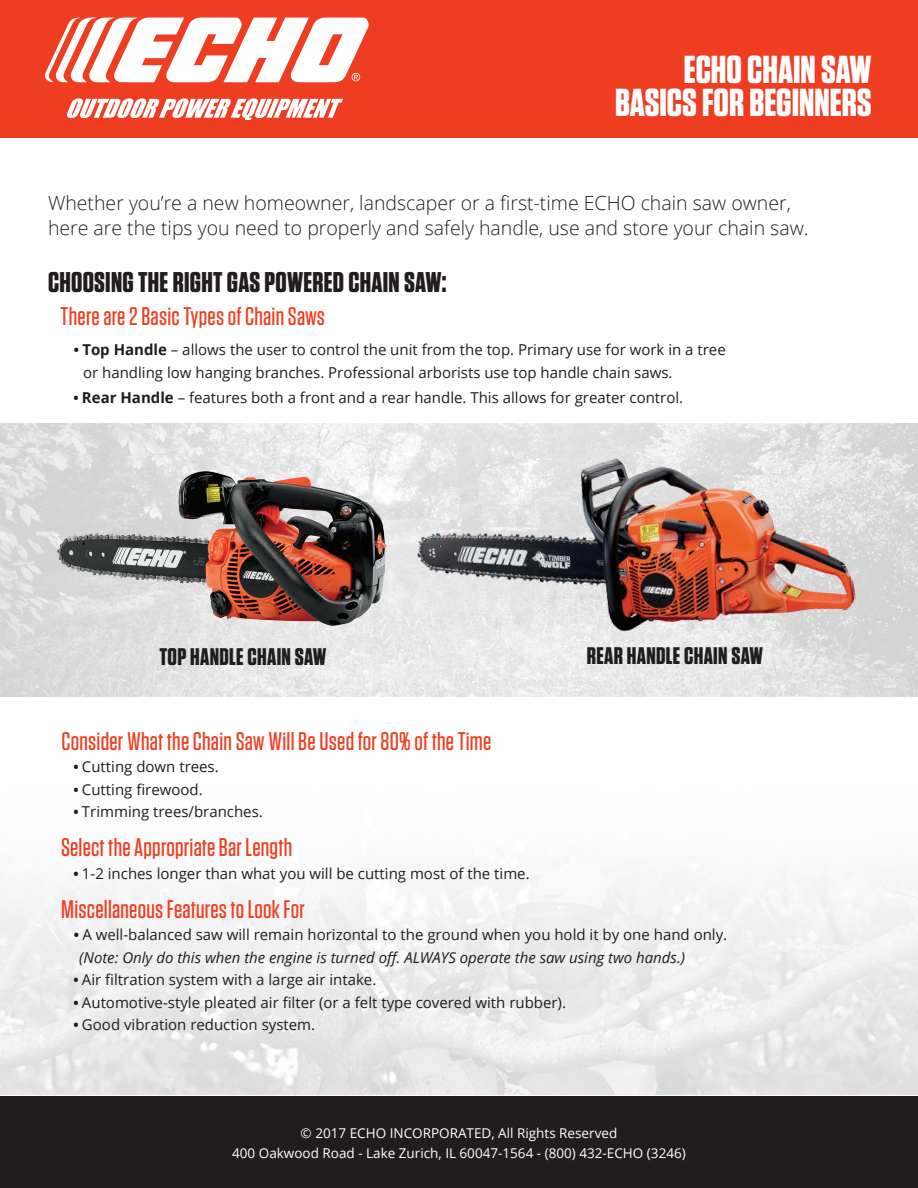
<style>
.page{position:relative;width:918px;height:1188px;background:#fff}
.page>*{position:absolute;margin:0;border:0;box-sizing:border-box;transform-origin:0 0}
.t1{font:700 39px/32.7px "Tungsten";color:#fff;text-align:right}
.t2{font:700 28.5px "Tungsten";letter-spacing:.01em;color:#211d1e}
.t3{font:500 25.5px "Tungsten";letter-spacing:.01em;color:#ee3e22}
.t4{font:700 24px "Tungsten";letter-spacing:.015em;color:#211d1e}
.t5{font:300 19.5px/25.5px "Open Sans";color:#211d1e}
.t6{font:15px/22.5px "Open Sans";color:#211d1e}
.t7{font:13.5px/19.5px "Open Sans";color:#fff;text-align:center}
.s1{font-family:"United Sans Reg";font-weight:900;color:#1f1c1d}
.s2{font-weight:700}
.s3{font-style:italic}
</style>
<div class="page">
<img style="left:0;top:423px;width:918px;height:672px">
<div style="left:0;top:0;width:918px;height:138px;background:#ef3d22"></div>
<svg style="left:45px;top:18px;width:324px;height:64px"></svg>
<svg style="left:67px;top:98px;width:276px;height:22px"></svg>
<div style="left:0;top:1096px;width:918px;height:92px;background:#211d1e"></div>
<img style="left:57px;top:472px;width:329px;height:153px">
<img style="left:408px;top:427px;width:449px;height:244px">
<h1 class="t1" style="left:615px;top:54px;width:258px">ECHO CHAIN SAW<br>BASICS FOR BEGINNERS</h1>
<h3 class="t5" style="left:48px;top:189px;width:762px">Whether you’re a new homeowner, landscaper or a first-time ECHO chain saw owner, here are the tips you need to properly and safely handle, use and store your chain saw.</h3>
<h2 class="t2" style="left:48px;top:267px;width:400px">CHOOSING THE RIGHT GAS POWERED CHAIN SAW:</h2>
<h3 class="t3" style="left:61px;top:303px;width:266px">There are 2 Basic Types of Chain Saws</h3>
<p class="t6" style="left:83px;top:338px;width:644px;text-indent:-9px"><span class="s1">•</span> <span class="s2">Top Handle</span> – allows the user to control the unit from the top. Primary use for work in a tree or handling low hanging branches. Professional arborists use top handle chain saws.</p>
<p class="t6" style="left:74px;top:386px;width:611px"><span class="s1">•</span> <span class="s2">Rear Handle</span> – features both a front and a rear handle. This allows for greater control.</p>
<h3 class="t4" style="left:160px;top:644px;width:168px">TOP HANDLE CHAIN SAW</h3>
<h3 class="t4" style="left:587px;top:643px;width:178px">REAR HANDLE CHAIN SAW</h3>
<h3 class="t3" style="left:61px;top:728px;width:432px">Consider What the Chain Saw Will Be Used for 80% of the Time</h3>
<p class="t6" style="left:74px;top:755px;width:147px"><span class="s1">•</span> Cutting down trees.</p>
<p class="t6" style="left:74px;top:778px;width:131px"><span class="s1">•</span> Cutting firewood.</p>
<p class="t6" style="left:74px;top:800px;width:191px"><span class="s1">•</span> Trimming trees/branches.</p>
<h3 class="t3" style="left:61px;top:834px;width:233px">Select the Appropriate Bar Length</h3>
<p class="t6" style="left:74px;top:862px;width:457px"><span class="s1">•</span> 1-2 inches longer than what you will be cutting most of the time.</p>
<h3 class="t3" style="left:61px;top:896px;width:245px">Miscellaneous Features to Look For</h3>
<p class="t6" style="left:79px;top:923px;width:650px;text-indent:-5px"><span class="s1">•</span> A well-balanced saw will remain horizontal to the ground when you hold it by one hand only. <span class="s3">(Note: Only do this when the engine is turned off. ALWAYS operate the saw using two hands.)</span></p>
<p class="t6" style="left:74px;top:968px;width:304px"><span class="s1">•</span> Air filtration system with a large air intake.</p>
<p class="t6" style="left:74px;top:991px;width:494px"><span class="s1">•</span> Automotive-style pleated air filter (or a felt type covered with rubber).</p>
<p class="t6" style="left:74px;top:1013px;width:243px"><span class="s1">•</span> Good vibration reduction system.</p>
<p class="t7" style="left:232px;top:1123px;width:455px">© 2017 ECHO INCORPORATED, All Rights Reserved<br>400 Oakwood Road - Lake Zurich, IL 60047-1564 - (800) 432-ECHO (3246)</p>
</div>
